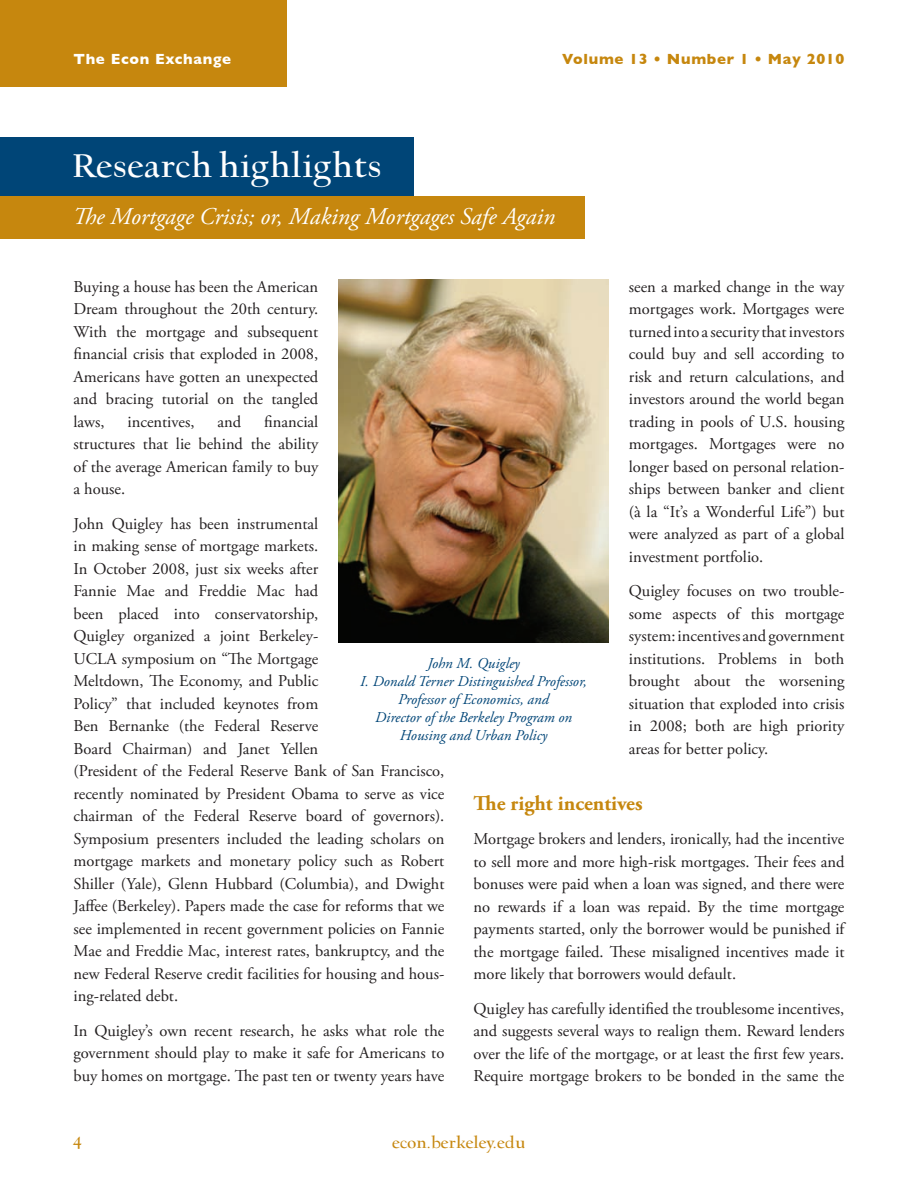
<style>
.page{position:relative;width:918px;height:1188px;background:#fff}
.page>*{position:absolute;margin:0;border:0;box-sizing:border-box;transform-origin:0 0}
.White_Heading{font:700 37.5px "UC Berkeley OS";color:#fff}
.Blue_Heading_Cover_S{font:italic 24px "Adobe Garamond Pro";color:#fff}
.Gold_Subheading{font:700 21px "Adobe Garamond Pro";color:#c6870e}
.t1{font:700 18px "UC Berkeley OS";color:#c6870e}
.Body_Paragraph{font:16.5px/22.5px "Adobe Garamond Pro";color:#231f20;text-align:justify}
.t2{font:italic 15px "Adobe Garamond Pro";color:#004577}
.t3{font:700 15px "Gill Sans";letter-spacing:.045em;color:#c6870e}
.t4{font:700 15px "Gill Sans";letter-spacing:.045em;color:#fff}
</style>
<div class="page">
<div style="left:0;top:0;width:286px;height:87px;background:#c6870e"></div>
<div style="left:0;top:137px;width:414px;height:59px;background:#004577"></div>
<div style="left:0;top:196px;width:585px;height:43px;background:#c6870e"></div>
<img style="left:339px;top:280px;width:270px;height:363px">
<p class="t4" style="left:74px;top:50px;width:159px">The Econ Exchange</p>
<p class="t3" style="left:562px;top:50px;width:284px">Volume 13 • Number 1 • May 2010</p>
<p class="White_Heading" style="left:72px;top:147px;width:311px">Research highlights</p>
<p class="Blue_Heading_Cover_S" style="left:72px;top:202px;width:484px">The Mortgage Crisis; or, Making Mortgages Safe Again</p>
<p class="Body_Paragraph" style="left:74px;top:276px;width:246px">Buying a house has been the American Dream throughout the 20th century.<br>With the mortgage and subsequent financial crisis that exploded in 2008, Americans have gotten an unexpected and bracing tutorial on the tangled laws,</p>
<p class="Body_Paragraph" style="left:629px;top:276px;width:217px">seen a marked change in the way mortgages work. Mortgages were turned into a security that investors could buy and sell according to risk and return calculations, and investors around the world began trading in pools of U.S. housing mortgages. Mortgages were no longer based on personal relation&shy;ships between banker and client (à la “It’s a Wonderful Life”) but were analyzed as part of a global investment portfolio.</p>
<p class="Body_Paragraph" style="left:629px;top:580px;width:217px">Quigley focuses on two trouble&shy;some aspects of this mortgage system: incentives and government institutions. Problems in both brought about the worsening situation that exploded into crisis in 2008; both are high priority areas for better policy.</p>
<p class="Gold_Subheading" style="left:474px;top:791px;width:170px">The right incentives</p>
<p class="Body_Paragraph" style="left:474px;top:828px;width:372px">Mortgage brokers and lenders, ironically, had the incentive to sell more and more high-risk mortgages. Their fees and bonuses were paid when a loan was signed, and there were no rewards if a loan was repaid. By the time mortgage payments started, only the borrower would be punished if the mortgage failed. These misaligned incentives made it more likely that borrowers would default.</p>
<p class="Body_Paragraph" style="left:474px;top:998px;width:372px">Quigley has carefully identified the troublesome incentives, and suggests several ways to realign them. Reward lenders over the life of the mortgage, or at least the first few years.<br>Require mortgage brokers to be bonded in the same the</p>
<p class="Body_Paragraph" style="left:74px;top:411px;width:246px;text-indent:191px">financial structures that lie behind the ability of the average American family to buy a house.</p>
<p class="Body_Paragraph" style="left:74px;top:513px;width:372px;text-align:left">John Quigley has been instrumental<br>in making sense of mortgage markets.<br>In October 2008, just six weeks after<br>Fannie Mae and Freddie Mac had<br>been placed into conservatorship,<br>Quigley organized a joint Berkeley-<br>UCLA symposium on “The Mortgage<br>Meltdown, The Economy, and Public<br>Policy” that included keynotes from<br>Ben Bernanke (the Federal Reserve<br>Board Chairman) and Janet Yellen<br>(President of the Federal Reserve Bank of San Francisco, recently nominated by President Obama to serve as vice chairman of the Federal Reserve board of governors).<br>Symposium presenters included the leading scholars on mortgage markets and monetary policy such as Robert Shiller (Yale), Glenn Hubbard (Columbia), and Dwight Jaffee (Berkeley). Papers made the case for reforms that we see implemented in recent government policies on Fannie Mae and Freddie Mac, interest rates, bankruptcy, and the new Federal Reserve credit facilities for housing and hous&shy;ing-related debt.</p>
<p class="Body_Paragraph" style="left:74px;top:1020px;width:372px">In Quigley’s own recent research, he asks what role the government should play to make it safe for Americans to buy homes on mortgage. The past ten or twenty years have</p>
<p class="Body_Paragraph" style="left:128px;top:411px;width:69px">incentives,</p>
<p class="Body_Paragraph" style="left:217px;top:411px;width:25px">and</p>
<p class="t2" style="left:427px;top:654px;width:94px">John M. Quigley</p>
<p class="t2" style="left:360px;top:672px;width:228px">I. Donald Terner Distinguished Professor,</p>
<p class="t2" style="left:398px;top:690px;width:152px">Professor of Economics, and</p>
<p class="t2" style="left:375px;top:708px;width:198px">Director of the Berkeley Program on</p>
<p class="t2" style="left:400px;top:726px;width:149px">Housing and Urban Policy</p>
<p class="t1" style="left:74px;top:1133px;width:10px">4</p>
<p class="t1" style="left:392px;top:1133px;width:135px">econ.berkeley.edu</p>
</div>
